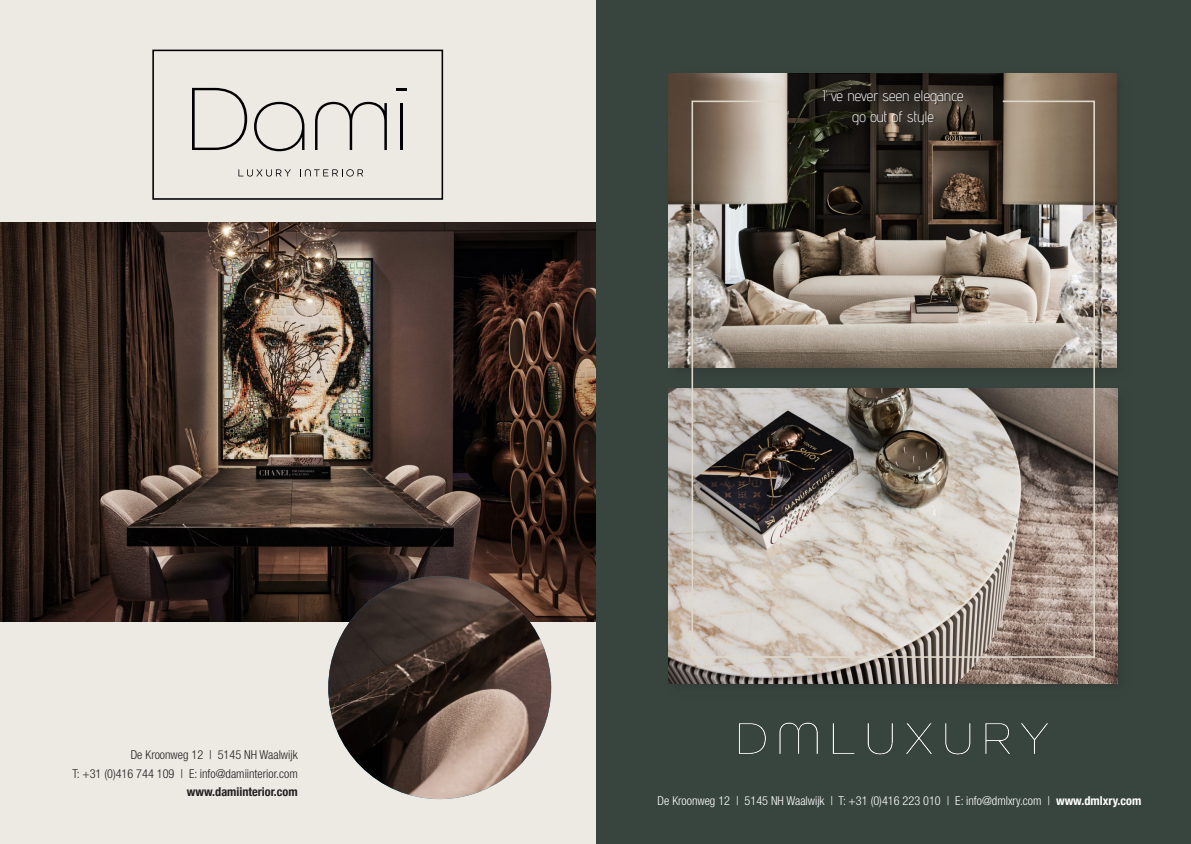
<style>
.page{position:relative;width:1191px;height:844px;background:#fff}
.page>*{position:absolute;margin:0;border:0;box-sizing:border-box;transform-origin:0 0}
.t1{font:300 15.14px/20.7px "Advent Pro";color:#fff;text-align:center}
.t2{font:12.25px "Helvetica Neue Light Condensed L";color:#fff}
.t3{font:12.25px/18.4px "Helvetica Neue Light Condensed L";color:#231f20;text-align:right}
.t4{font:700 condensed 12.25px "Helvetica Neue";color:#231f20}
.s1{font-family:"Helvetica Neue";font-weight:700;font-stretch:condensed}
</style>
<div class="page">
<div style="left:595px;top:0;width:596px;height:843px;background:#38453f"></div>
<div style="left:0;top:0;width:595px;height:843px;background:#ede9e3"></div>
<div style="left:152px;top:50px;width:291px;height:150px;border:2px solid #000001"></div>
<svg style="left:396px;top:88px;width:10px;height:2px"></svg>
<svg style="left:315px;top:102px;width:72px;height:48px"></svg>
<svg style="left:192px;top:88px;width:55px;height:62px"></svg>
<svg style="left:254px;top:102px;width:50px;height:49px"></svg>
<hr style="left:400px;top:103px;width:2px;height:47px;background:#000001">
<svg style="left:238px;top:169px;width:53px;height:7px"></svg>
<svg style="left:300px;top:169px;width:63px;height:7px"></svg>
<img style="left:0;top:222px;width:595px;height:399px">
<img style="left:328px;top:576px;width:223px;height:222px;border-radius:111px">
<img style="left:668px;top:73px;width:448px;height:294px">
<div style="left:664px;top:384px;width:469px;height:314px;background:#231f20;opacity:.2"></div>
<img style="left:668px;top:388px;width:449px;height:294px">
<div style="left:823px;top:91px;width:141px;height:35px;background:#231f20;opacity:.6"></div>
<svg style="left:690px;top:100px;width:405px;height:558px;background:#8e857c"></svg>
<img style="left:739px;top:722px;width:309px;height:33px">
<p class="t3" style="left:72px;top:746px;width:227px">De Kroonweg 12 | 5145 NH Waalwijk<br>T: +31 (0)416 744 109 | E: info@damiinterior.com</p>
<p class="t4" style="left:187px;top:787px;width:112px">www.damiinterior.com</p>
<p class="t1" style="left:822px;top:87px;width:142px">I’ve never seen elegance go out of style</p>
<p class="t2" style="left:657px;top:795px;width:485px">De Kroonweg 12 | 5145 NH Waalwijk | T: +31 (0)416 223 010 | E: info@dmlxry.com | <span class="s1">www.dmlxry.com</span></p>
</div>
